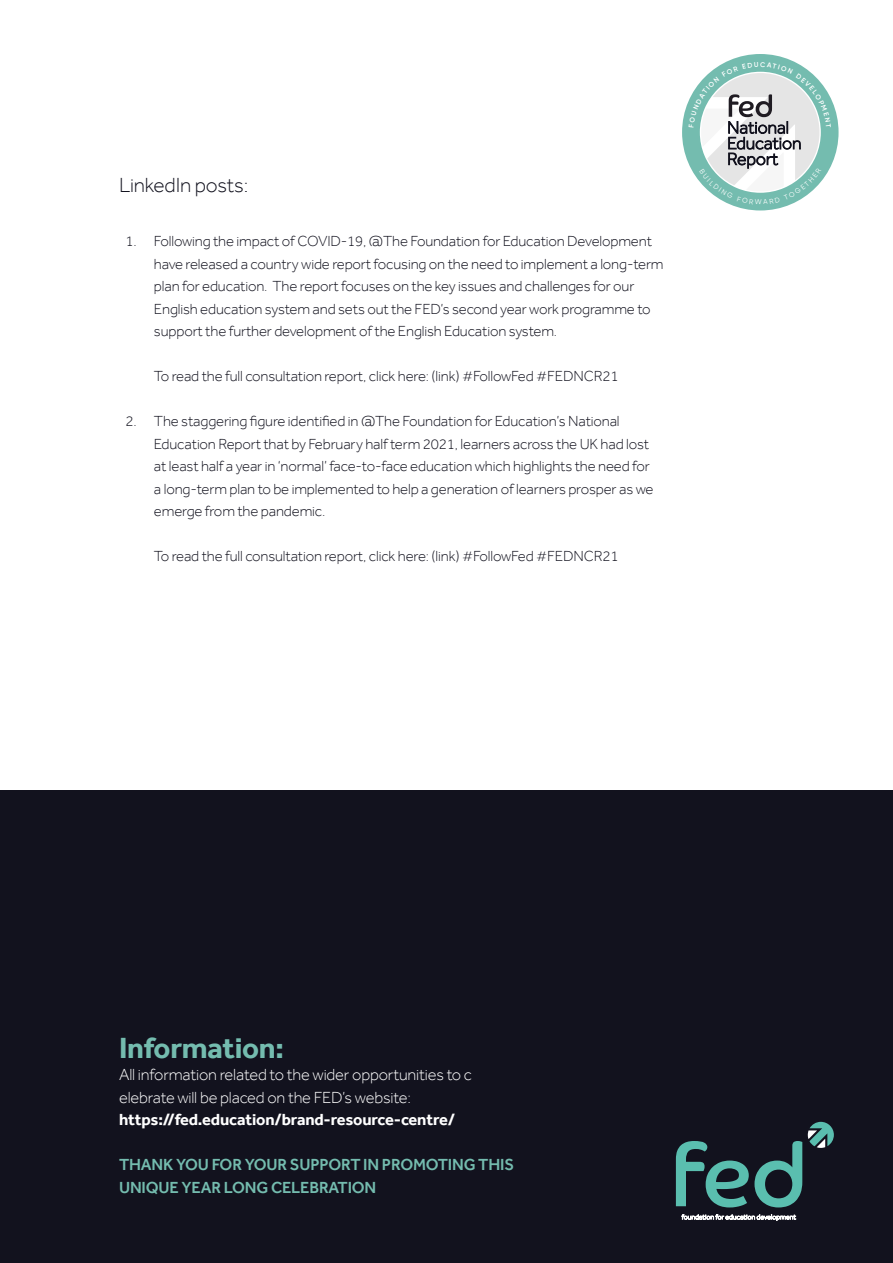
<style>
.page{position:relative;width:893px;height:1263px;background:#fff}
.page>*{position:absolute;margin:0;border:0;box-sizing:border-box;transform-origin:0 0}
.t1{font:700 30px "Effra";letter-spacing:-.01em;color:#74bcaf}
.t2{font:300 21px "Effra";letter-spacing:-.01em;color:#12121e}
.t3{font:300 17.55px/31.3px "Effra";color:#201c23}
.t4{font:300 16.5px/22.5px "Effra";letter-spacing:-.01em;color:#fff}
.t5{font:500 16.5px/22.5px "Effra";letter-spacing:-.01em;color:#74bcaf}
.t6{font:700 16.5px "Effra";letter-spacing:-.01em;color:#fff}
.t7{font:300 15px/22.5px "Effra";letter-spacing:-.01em;color:#12121e}
</style>
<div class="page">
<div style="left:0;top:791px;width:893px;height:472px;background:#12121e"></div>
<svg style="left:676px;top:1141px;width:126px;height:66px"></svg>
<svg style="left:808px;top:1122px;width:26px;height:26px"></svg>
<svg style="left:682px;top:1214px;width:114px;height:7px"></svg>
<svg style="left:682px;top:54px;width:156px;height:156px"></svg>
<h2 class="t2" style="left:119px;top:172px;width:131px">LinkedIn posts:</h2>
<p class="t7" style="left:154px;top:230px;width:511px;text-indent:-28px">1. Following the impact of COVID-19, @The Foundation for Education Development have released a country wide report focusing on the need to implement a long-term plan for education. The report focuses on the key issues and challenges for our English education system and sets out the FED’s second year work programme to support the further development of the English Education system.</p>
<p class="t7" style="left:154px;top:365px;width:466px">To read the full consultation report, click here: (link) #FollowFed #FEDNCR21</p>
<p class="t7" style="left:154px;top:410px;width:501px;text-indent:-28px">2. The staggering figure identified in @The Foundation for Education’s National Education Report that by February half term 2021, learners across the UK had lost at least half a year in ‘normal’ face-to-face education which highlights the need for a long-term plan to be implemented to help a generation of learners prosper as we emerge from the pandemic.</p>
<p class="t7" style="left:154px;top:545px;width:466px">To read the full consultation report, click here: (link) #FollowFed #FEDNCR21</p>
<p class="t3" style="left:727px;top:112px;width:63px">National<br>Report</p>
<h1 class="t1" style="left:119px;top:1030px;width:166px">Information:</h1>
<p class="t4" style="left:119px;top:1063px;width:355px">All information related to the wider opportunities to c elebrate will be placed on the FED’s website:</p>
<p class="t6" style="left:119px;top:1110px;width:338px">https://fed.education/brand-resource-centre/</p>
<p class="t5" style="left:119px;top:1153px;width:397px">THANK YOU FOR YOUR SUPPORT IN PROMOTING THIS<br>UNIQUE YEAR LONG CELEBRATION</p>
</div>
